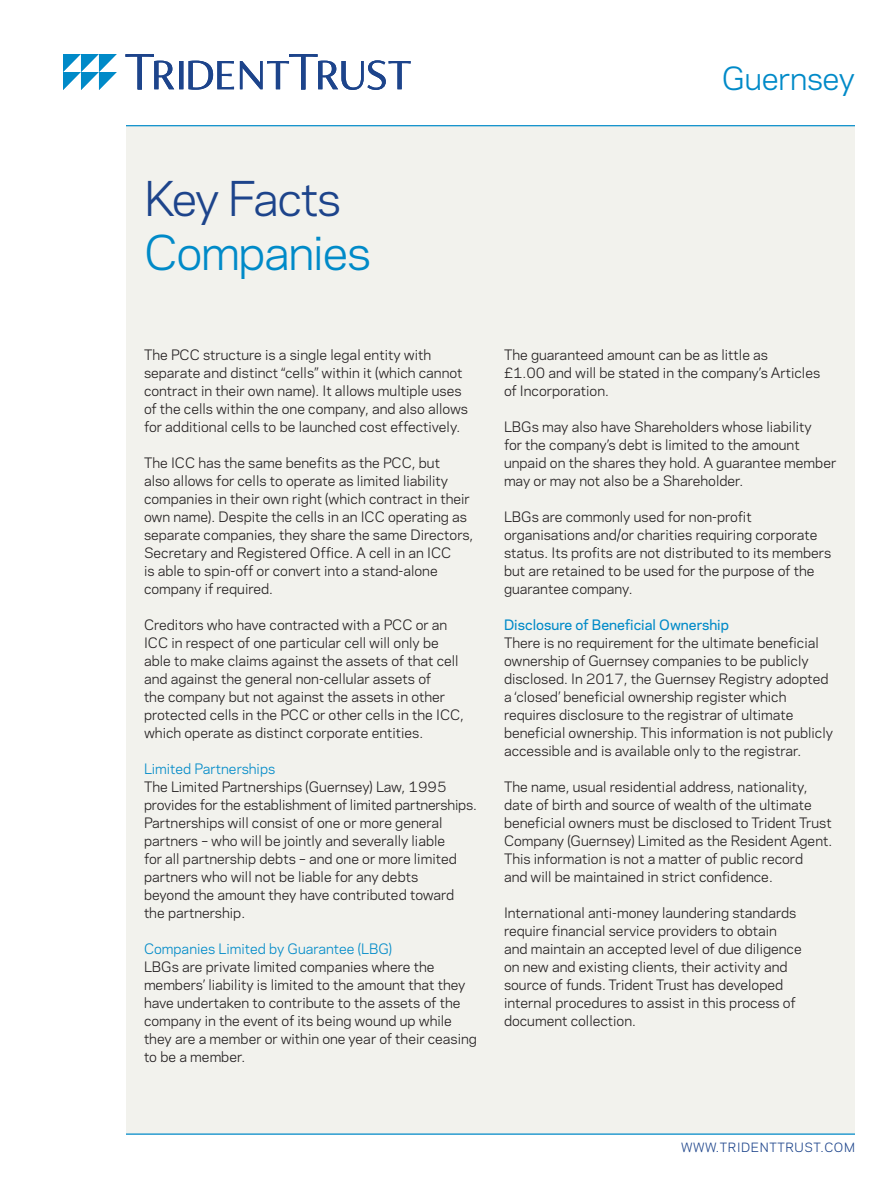
<style>
.page{position:relative;width:891px;height:1188px;background:#fff}
.page>*{position:absolute;margin:0;border:0;box-sizing:border-box;transform-origin:0 0}
.t1{font:45px "Polaris";letter-spacing:-.03em;color:#008ac8}
.t2{font:45px "Polaris";letter-spacing:-.04em;color:#1d448b}
.t3{font:30px "Polaris";letter-spacing:-.01em;color:#008ac8}
._1st_Paragraph{font:13.5px/18px "Polaris";color:#231f20}
.Head_2{font:13.5px "Polaris";color:#008ac8}
.Head_1{font:500 13.5px "Polaris";color:#008ac8}
.t4{font:12px "Polaris";letter-spacing:.05em;color:#1d448b}
</style>
<div class="page">
<div style="left:126px;top:126px;width:729px;height:1008px;background:#f2f2ed"></div>
<hr style="left:126px;top:126px;width:729px;height:1px;background:#008ac8">
<hr style="left:126px;top:1134px;width:729px;height:1px;background:#008ac8">
<svg style="left:126px;top:54px;width:285px;height:36px"></svg>
<svg style="left:63px;top:54px;width:54px;height:36px"></svg>
<h2 class="t3" style="left:722px;top:56px;width:135px">Guernsey</h2>
<h1 class="t2" style="left:144px;top:165px;width:199px">Key Facts</h1>
<h1 class="t1" style="left:144px;top:219px;width:228px">Companies</h1>
<p class="_1st_Paragraph" style="left:144px;top:345px;width:325px">The PCC structure is a single legal entity with separate and distinct “cells” within it (which cannot contract in their own name). It allows multiple uses of the cells within the one company, and also allows for additional cells to be launched cost effectively.</p>
<p class="_1st_Paragraph" style="left:144px;top:453px;width:331px">The ICC has the same benefits as the PCC, but<br>also allows for cells to operate as limited liability companies in their own right (which contract in their own name). Despite the cells in an ICC operating as separate companies, they share the same Directors, Secretary and Registered Office. A cell in an ICC<br>is able to spin-off or convert into a stand-alone company if required.</p>
<p class="_1st_Paragraph" style="left:144px;top:615px;width:322px">Creditors who have contracted with a PCC or an ICC in respect of one particular cell will only be able to make claims against the assets of that cell and against the general non-cellular assets of<br>the company but not against the assets in other protected cells in the PCC or other cells in the ICC, which operate as distinct corporate entities.</p>
<p class="Head_2" style="left:144px;top:759px;width:133px">Limited Partnerships</p>
<p class="_1st_Paragraph" style="left:144px;top:777px;width:335px">The Limited Partnerships (Guernsey) Law, 1995 provides for the establishment of limited partnerships.<br>Partnerships will consist of one or more general partners – who will be jointly and severally liable<br>for all partnership debts – and one or more limited partners who will not be liable for any debts<br>beyond the amount they have contributed toward the partnership.</p>
<p class="Head_2" style="left:144px;top:939px;width:250px">Companies Limited by Guarantee (LBG)</p>
<p class="_1st_Paragraph" style="left:144px;top:957px;width:335px">LBGs are private limited companies where the members’ liability is limited to the amount that they have undertaken to contribute to the assets of the company in the event of its being wound up while they are a member or within one year of their ceasing to be a member.</p>
<p class="_1st_Paragraph" style="left:504px;top:345px;width:318px">The guaranteed amount can be as little as<br>£1.00 and will be stated in the company’s Articles of Incorporation.</p>
<p class="_1st_Paragraph" style="left:504px;top:417px;width:334px">LBGs may also have Shareholders whose liability<br>for the company’s debt is limited to the amount unpaid on the shares they hold. A guarantee member may or may not also be a Shareholder.</p>
<p class="_1st_Paragraph" style="left:504px;top:507px;width:329px">LBGs are commonly used for non-profit organisations and/or charities requiring corporate status. Its profits are not distributed to its members but are retained to be used for the purpose of the guarantee company.</p>
<p class="Head_1" style="left:504px;top:615px;width:227px">Disclosure of Beneficial Ownership</p>
<p class="_1st_Paragraph" style="left:504px;top:633px;width:316px">There is no requirement for the ultimate beneficial</p>
<p class="_1st_Paragraph" style="left:504px;top:651px;width:306px">ownership of Guernsey companies to be publicly</p>
<p class="_1st_Paragraph" style="left:504px;top:669px;width:326px">disclosed. In 2017, the Guernsey Registry adopted</p>
<p class="_1st_Paragraph" style="left:504px;top:687px;width:284px">a ‘closed’ beneficial ownership register which</p>
<p class="_1st_Paragraph" style="left:504px;top:705px;width:291px">requires disclosure to the registrar of ultimate</p>
<p class="_1st_Paragraph" style="left:504px;top:723px;width:331px">beneficial ownership. This information is not publicly</p>
<p class="_1st_Paragraph" style="left:504px;top:741px;width:299px">accessible and is available only to the registrar.</p>
<p class="_1st_Paragraph" style="left:504px;top:777px;width:330px">The name, usual residential address, nationality, date of birth and source of wealth of the ultimate beneficial owners must be disclosed to Trident Trust Company (Guernsey) Limited as the Resident Agent.<br>This information is not a matter of public record<br>and will be maintained in strict confidence.</p>
<p class="_1st_Paragraph" style="left:504px;top:903px;width:299px">International anti-money laundering standards require financial service providers to obtain and maintain an accepted level of due diligence on new and existing clients, their activity and source of funds. Trident Trust has developed internal procedures to assist in this process of document collection.</p>
<p class="t4" style="left:681px;top:1138px;width:175px">WWW.TRIDENTTRUST.COM</p>
</div>
